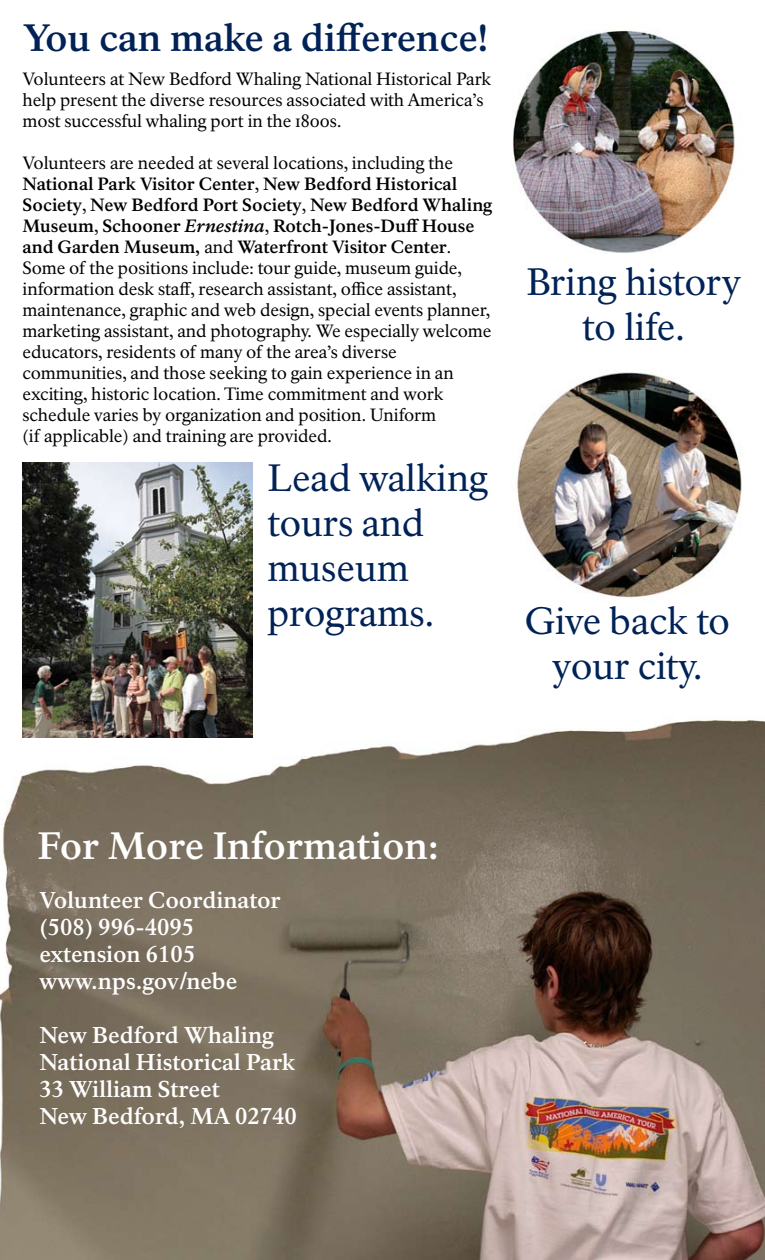
<style>
.page{position:relative;width:765px;height:1260px;background:#fff}
.page>*{position:absolute;margin:0;border:0;box-sizing:border-box;transform-origin:0 0}
.t1{font:37.5px/45px "NPS Rawlinson";color:#002257;text-align:center}
.t2{font:700 37.5px "NPS Rawlinson";letter-spacing:-.005em;color:#002257}
.t3{font:700 37.5px "NPS Rawlinson";letter-spacing:-.005em;color:#fff}
.t4{font:700 22.5px/27px "NPS Rawlinson OT";color:#fff}
.t5{font:17.5px/21px "NPS Rawlinson";letter-spacing:-.005em;color:#000}
.s1{font-weight:700}
.s2{font-weight:700;font-style:italic}
</style>
<div class="page">
<img style="left:0;top:714px;width:765px;height:546px">
<img style="left:22px;top:462px;width:230px;height:276px">
<img style="left:512px;top:30px;width:223px;height:223px">
<img style="left:516px;top:372px;width:226px;height:226px">
<h1 class="t2" style="left:23px;top:15px;width:467px">You can make a difference!</h1>
<p class="t5" style="left:22px;top:69px;width:470px">Volunteers at New Bedford Whaling National Historical Park help present the diverse resources associated with America’s most successful whaling port in the 1800s.</p>
<p class="t5" style="left:22px;top:153px;width:471px">Volunteers are needed at several locations, including the <span class="s1">National Park Visitor Center</span>, <span class="s1">New Bedford Historical Society</span>, <span class="s1">New Bedford Port Society</span>, <span class="s1">New Bedford Whaling Museum</span>, <span class="s1">Schooner</span> <span class="s2">Ernestina</span>, <span class="s1">Rotch-Jones-Duff House and Garden Museum,</span> and <span class="s1">Waterfront Visitor Center</span>.<br>Some of the positions include: tour guide, museum guide, information desk staff, research assistant, office assistant, maintenance, graphic and web design, special events planner, marketing assistant, and photography. We especially welcome educators, residents of many of the area’s diverse communities, and those seeking to gain experience in an exciting, historic location. Time commitment and work schedule varies by organization and position. Uniform<br>(if applicable) and training are provided.</p>
<h1 class="t1" style="left:268px;top:456px;width:222px;text-align:left">Lead walking tours and museum programs.</h1>
<h1 class="t1" style="left:526px;top:260px;width:216px">Bring history to life.</h1>
<h1 class="t1" style="left:525px;top:599px;width:207px">Give back to your city.</h1>
<h1 class="t3" style="left:38px;top:823px;width:403px">For More Information:</h1>
<p class="t4" style="left:39px;top:887px;width:243px">Volunteer Coordinator (508) 996-4095 extension 6105 www.nps.gov/nebe</p>
<p class="t4" style="left:39px;top:1022px;width:259px">New Bedford Whaling<br>National Historical Park<br>33 William Street<br>New Bedford, MA 02740</p>
</div>
